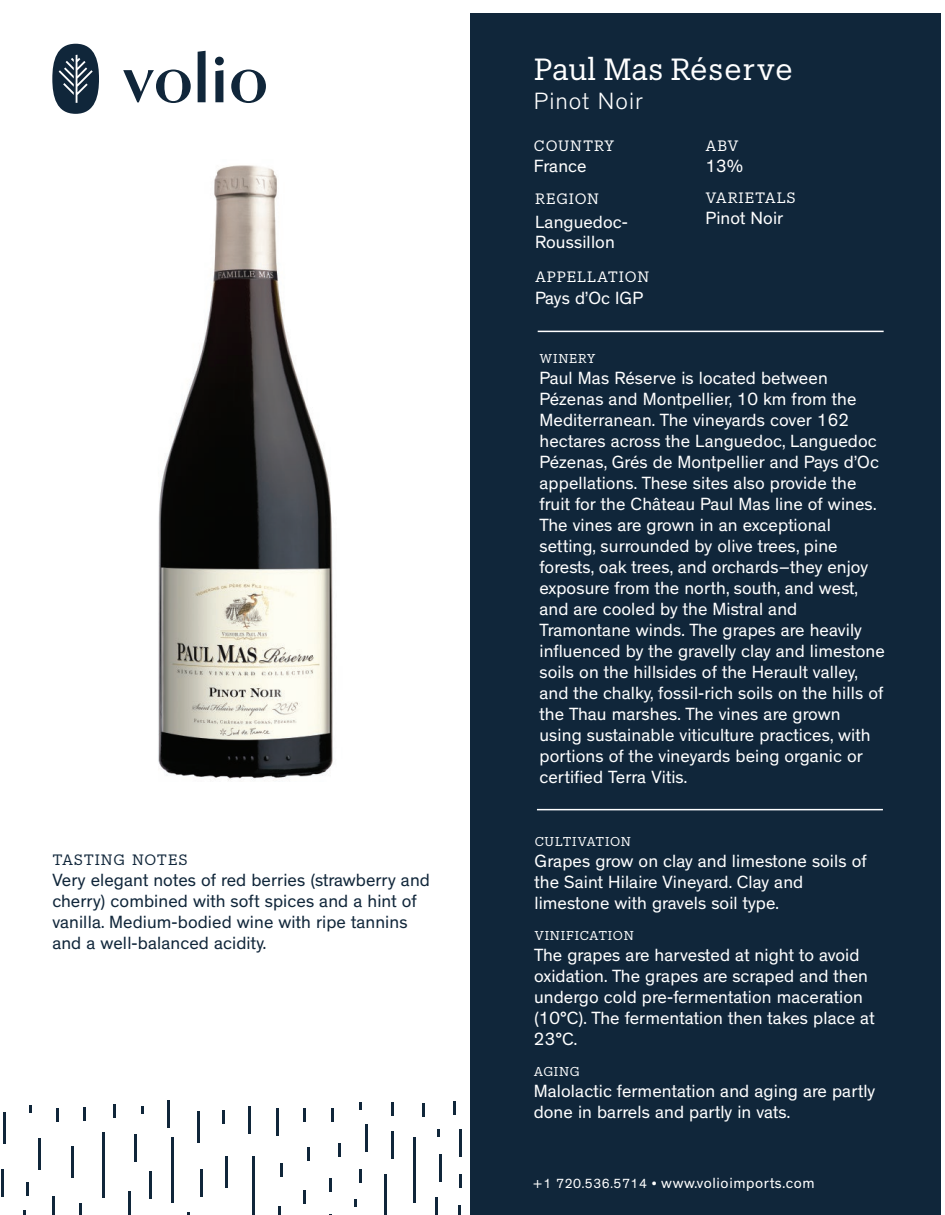
<style>
.page{position:relative;width:945px;height:1215px;background:#fff}
.page>*{position:absolute;margin:0;border:0;box-sizing:border-box;transform-origin:0 0}
.t1{font:30px "Produkt";color:#fff}
.t2{font:300 24px "Theinhardt";letter-spacing:.04em;color:#fff}
.t3{font:18px/21px "Theinhardt";letter-spacing:.005em;color:#fff}
.t4{font:18px/21px "Theinhardt";letter-spacing:.005em;color:#10263a}
.t5{font:15px "Theinhardt";letter-spacing:.04em;color:#fff}
.t6{font:14.7px "Produkt";letter-spacing:.06em;color:#fff}
.t7{font:14.7px "Produkt";letter-spacing:.045em;color:#10263a}
.t8{font:12.6px "Produkt";letter-spacing:.06em;color:#fff}
.s1{font-size:13.5px}
</style>
<div class="page">
<div style="left:470px;top:14px;width:471px;height:1201px;background:#10263a"></div>
<svg style="left:52px;top:44px;width:47px;height:70px"></svg>
<svg style="left:198px;top:51px;width:8px;height:51px"></svg>
<svg style="left:215px;top:57px;width:9px;height:45px"></svg>
<svg style="left:123px;top:70px;width:68px;height:33px"></svg>
<svg style="left:231px;top:70px;width:35px;height:33px"></svg>
<hr style="left:276px;top:1109px;width:3px;height:27px;background:#10263a">
<hr style="left:248px;top:1106px;width:3px;height:27px;background:#10263a">
<hr style="left:1px;top:1170px;width:3px;height:27px;background:#10263a">
<hr style="left:128px;top:1191px;width:3px;height:24px;background:#10263a">
<hr style="left:439px;top:1154px;width:2px;height:27px;background:#10263a">
<hr style="left:200px;top:1169px;width:2px;height:27px;background:#10263a">
<hr style="left:168px;top:1100px;width:2px;height:27px;background:#10263a">
<hr style="left:134px;top:1134px;width:3px;height:27px;background:#10263a">
<hr style="left:391px;top:1132px;width:3px;height:27px;background:#10263a">
<hr style="left:459px;top:1129px;width:3px;height:27px;background:#10263a">
<hr style="left:149px;top:1171px;width:3px;height:27px;background:#10263a">
<hr style="left:365px;top:1124px;width:3px;height:27px;background:#10263a">
<hr style="left:252px;top:1156px;width:3px;height:59px;background:#10263a">
<svg style="left:435px;top:1197px;width:2px;height:18px"></svg>
<svg style="left:278px;top:1206px;width:2px;height:9px"></svg>
<hr style="left:172px;top:1137px;width:2px;height:66px;background:#10263a">
<hr style="left:384px;top:1174px;width:3px;height:41px;background:#10263a">
<hr style="left:52px;top:1196px;width:3px;height:19px;background:#10263a">
<svg style="left:458px;top:1206px;width:3px;height:9px"></svg>
<hr style="left:414px;top:1137px;width:2px;height:65px;background:#10263a">
<hr style="left:102px;top:1132px;width:3px;height:66px;background:#10263a">
<hr style="left:113px;top:1104px;width:3px;height:14px;background:#10263a">
<hr style="left:391px;top:1102px;width:3px;height:14px;background:#10263a">
<svg style="left:303px;top:1191px;width:3px;height:13px"></svg>
<svg style="left:79px;top:1203px;width:3px;height:12px"></svg>
<svg style="left:330px;top:1178px;width:2px;height:13px"></svg>
<svg style="left:359px;top:1169px;width:3px;height:13px"></svg>
<svg style="left:83px;top:1107px;width:3px;height:13px"></svg>
<svg style="left:338px;top:1144px;width:3px;height:13px"></svg>
<svg style="left:459px;top:1175px;width:3px;height:13px"></svg>
<svg style="left:281px;top:1163px;width:2px;height:14px"></svg>
<hr style="left:307px;top:1147px;width:3px;height:14px;background:#10263a">
<hr style="left:56px;top:1108px;width:3px;height:14px;background:#10263a">
<hr style="left:331px;top:1108px;width:3px;height:14px;background:#10263a">
<hr style="left:222px;top:1110px;width:3px;height:14px;background:#10263a">
<svg style="left:454px;top:1102px;width:2px;height:13px"></svg>
<hr style="left:26px;top:1182px;width:3px;height:14px;background:#10263a">
<svg style="left:422px;top:1104px;width:3px;height:13px"></svg>
<hr style="left:303px;top:1108px;width:3px;height:14px;background:#10263a">
<hr style="left:198px;top:1111px;width:2px;height:31px;background:#10263a">
<hr style="left:38px;top:1138px;width:3px;height:31px;background:#10263a">
<hr style="left:71px;top:1147px;width:2px;height:31px;background:#10263a">
<hr style="left:3px;top:1112px;width:3px;height:31px;background:#10263a">
<hr style="left:226px;top:1157px;width:2px;height:31px;background:#10263a">
<svg style="left:438px;top:1129px;width:2px;height:8px"></svg>
<svg style="left:354px;top:1199px;width:3px;height:8px"></svg>
<svg style="left:29px;top:1106px;width:3px;height:7px"></svg>
<svg style="left:141px;top:1106px;width:3px;height:7px"></svg>
<svg style="left:359px;top:1102px;width:3px;height:8px"></svg>
<hr style="left:537px;top:809px;width:346px;height:1px;background:#fff">
<img style="left:158px;top:165px;width:175px;height:616px">
<hr style="left:538px;top:331px;width:346px;height:1px;background:#fff">
<p class="t7" style="left:52px;top:849px;width:137px">TASTING NOTES</p>
<p class="t4" style="left:52px;top:870px;width:379px">Very elegant notes of red berries (strawberry and cherry) combined with soft spices and a hint of vanilla. Medium-bodied wine with ripe tannins and a well-balanced acidity.</p>
<h1 class="t1" style="left:534px;top:49px;width:260px">Paul Mas Réserve</h1>
<h2 class="t2" style="left:534px;top:87px;width:110px">Pinot Noir</h2>
<p class="t6" style="left:534px;top:135px;width:82px">COUNTRY</p>
<p class="t3" style="left:534px;top:156px;width:54px">France</p>
<p class="t6" style="left:535px;top:189px;width:66px">REGION</p>
<p class="t3" style="left:535px;top:213px;width:94px;line-height:19.5px">Languedoc-<br>Roussillon</p>
<p class="t6" style="left:535px;top:267px;width:116px">APPELLATION</p>
<p class="t3" style="left:535px;top:287px;width:110px">Pays d’Oc IGP</p>
<p class="t6" style="left:705px;top:135px;width:35px">ABV</p>
<p class="t3" style="left:705px;top:156px;width:39px">13%</p>
<p class="t6" style="left:705px;top:187px;width:92px">VARIETALS</p>
<p class="t3" style="left:705px;top:208px;width:79px">Pinot Noir</p>
<p class="t8" style="left:540px;top:349px;width:58px">WINERY</p>
<p class="t3" style="left:540px;top:368px;width:347px">Paul Mas Réserve is located between Pézenas and Montpellier, 10 km from the Mediterranean. The vineyards cover 162 hectares across the Languedoc, Languedoc Pézenas, Grés de Montpellier and Pays d’Oc appellations. These sites also provide the fruit for the Château Paul Mas line of wines.<br>The vines are grown in an exceptional setting, surrounded by olive trees, pine forests, oak trees, and orchards–they enjoy exposure from the north, south, and west, and are cooled by the Mistral and Tramontane winds. The grapes are heavily influenced by the gravelly clay and limestone soils on the hillsides of the Herault valley, and the chalky, fossil-rich soils on the hills of the Thau marshes. The vines are grown using sustainable viticulture practices, with portions of the vineyards being organic or certified Terra Vitis.</p>
<p class="t8" style="left:535px;top:833px;width:98px">CULTIVATION</p>
<p class="t3" style="left:534px;top:851px;width:334px">Grapes grow on clay and limestone soils of the Saint Hilaire Vineyard. Clay and limestone with gravels soil type.</p>
<p class="t8" style="left:534px;top:927px;width:101px">VINIFICATION</p>
<p class="t3" style="left:534px;top:945px;width:342px">The grapes are harvested at night to avoid oxidation. The grapes are scraped and then undergo cold pre-fermentation maceration (10°C). The fermentation then takes place at 23°C.</p>
<p class="t8" style="left:534px;top:1062px;width:47px">AGING</p>
<p class="t3" style="left:534px;top:1081px;width:343px">Malolactic fermentation and aging are partly done in barrels and partly in vats.</p>
<p class="t5" style="left:533px;top:1175px;width:284px"><span class="s1">+1 720.536.5714 •</span> www.volioimports.com</p>
</div>
